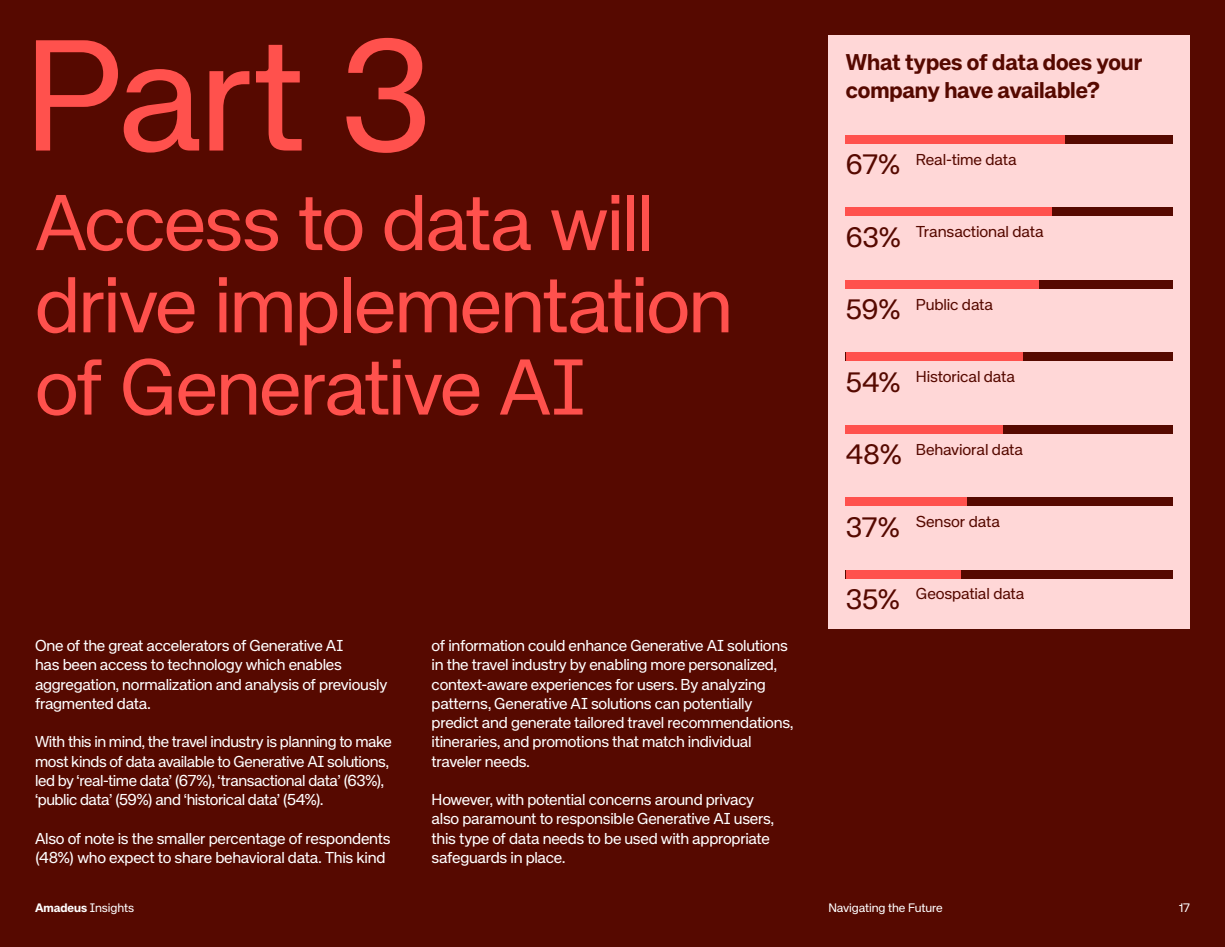
<style>
.page{position:relative;width:1225px;height:947px;background:#560900}
.page>*{position:absolute;margin:0;border:0;box-sizing:border-box;transform-origin:0 0}
.t1{font:157.5px "Amadeus Neue";color:#ff514d}
.t2{font:78.75px/82.2px "Amadeus Neue";letter-spacing:-.025em;color:#ff514d}
.t3{font:28px "Amadeus Neue";letter-spacing:-.01em;color:#560900}
.t4{font:700 22.75px/28px "Amadeus Neue";letter-spacing:-.005em;color:#560900}
.t5{font:15.75px/19.2px "Amadeus Neue";letter-spacing:-.02em;color:#fff}
.t6{font:15.75px "Amadeus Neue";letter-spacing:-.01em;color:#560900}
.t7{font:12.25px "Amadeus Neue";letter-spacing:-.01em;color:#fff}
.s1{font-weight:700}
</style>
<div class="page">
<div style="left:828px;top:35px;width:362px;height:593px;background:#ffd7d7"></div>
<div style="left:846px;top:135px;width:327px;height:9px;background:#560900"></div>
<div style="left:846px;top:135px;width:219px;height:9px;background:#ff514d"></div>
<div style="left:846px;top:207px;width:327px;height:9px;background:#560900"></div>
<div style="left:846px;top:207px;width:206px;height:9px;background:#ff514d"></div>
<div style="left:846px;top:280px;width:327px;height:9px;background:#560900"></div>
<div style="left:846px;top:280px;width:193px;height:9px;background:#ff514d"></div>
<div style="left:846px;top:352px;width:327px;height:9px;background:#560900"></div>
<div style="left:846px;top:352px;width:177px;height:9px;background:#ff514d"></div>
<div style="left:846px;top:425px;width:327px;height:8px;background:#560900"></div>
<div style="left:846px;top:425px;width:157px;height:8px;background:#ff514d"></div>
<div style="left:846px;top:497px;width:327px;height:9px;background:#560900"></div>
<div style="left:846px;top:497px;width:121px;height:9px;background:#ff514d"></div>
<div style="left:846px;top:570px;width:327px;height:8px;background:#560900"></div>
<div style="left:846px;top:570px;width:114px;height:8px;background:#ff514d"></div>
<h1 class="t1" style="left:24px;top:7px;width:410px">Part 3</h1>
<h2 class="t2" style="left:35px;top:183px;width:700px">Access to data will drive implementation of Generative AI</h2>
<p class="t5" style="left:35px;top:636px;width:354px">One of the great accelerators of Generative AI<br>has been access to technology which enables aggregation, normalization and analysis of previously fragmented data.</p>
<p class="t5" style="left:35px;top:732px;width:358px">With this in mind, the travel industry is planning to make most kinds of data available to Generative AI solutions, led by ‘real-time data’ (67%), ‘transactional data’ (63%), ‘public data’ (59%) and ‘historical data’ (54%).</p>
<p class="t5" style="left:35px;top:829px;width:357px">Also of note is the smaller percentage of respondents (48%) who expect to share behavioral data. This kind</p>
<p class="t5" style="left:432px;top:636px;width:363px">of information could enhance Generative AI solutions in the travel industry by enabling more personalized, context-aware experiences for users. By analyzing patterns, Generative AI solutions can potentially predict and generate tailored travel recommendations, itineraries, and promotions that match individual traveler needs.</p>
<p class="t5" style="left:432px;top:790px;width:344px">However, with potential concerns around privacy also paramount to responsible Generative AI users, this type of data needs to be used with appropriate safeguards in place.</p>
<h3 class="t4" style="left:846px;top:48px;width:298px">What types of data does your company have available?</h3>
<h3 class="t3" style="left:846px;top:149px;width:56px">67%</h3>
<p class="t6" style="left:916px;top:150px;width:102px">Real-time data</p>
<h3 class="t3" style="left:846px;top:221px;width:57px">63%</h3>
<p class="t6" style="left:916px;top:223px;width:129px">Transactional data</p>
<h3 class="t3" style="left:846px;top:293px;width:56px">59%</h3>
<p class="t6" style="left:916px;top:295px;width:79px">Public data</p>
<h3 class="t3" style="left:846px;top:366px;width:57px">54%</h3>
<p class="t6" style="left:916px;top:368px;width:101px">Historical data</p>
<h3 class="t3" style="left:846px;top:438px;width:58px">48%</h3>
<p class="t6" style="left:916px;top:440px;width:109px">Behavioral data</p>
<h3 class="t3" style="left:846px;top:511px;width:56px">37%</h3>
<p class="t6" style="left:916px;top:512px;width:86px">Sensor data</p>
<h3 class="t3" style="left:846px;top:583px;width:56px">35%</h3>
<p class="t6" style="left:916px;top:585px;width:110px">Geospatial data</p>
<p class="t7" style="left:35px;top:901px;width:101px"><span class="s1">Amadeus</span> Insights</p>
<p class="t7" style="left:828px;top:901px;width:116px">Navigating the Future</p>
<p class="t7" style="left:1179px;top:901px;width:13px">17</p>
</div>
